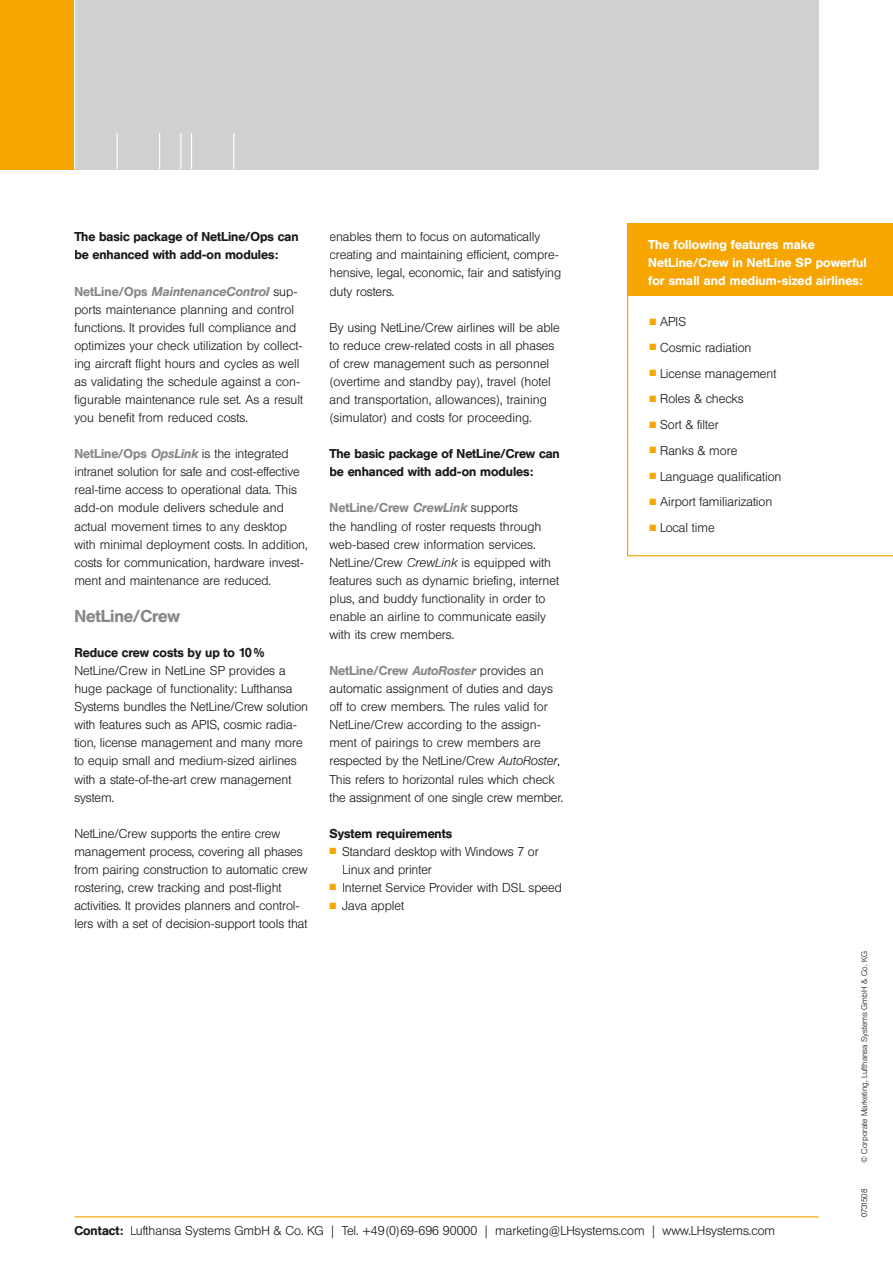
<style>
.page{position:relative;width:893px;height:1263px;background:#fff}
.page>*{position:absolute;margin:0;border:0;box-sizing:border-box;transform-origin:0 0}
.t1{font:500 17.1px "Helvetica BQ";color:#878786}
.t2{font:300 12.75px/18px "Helvetica BQ";color:#1a1a18}
.t3{font:500 12.75px/18px "Helvetica BQ";color:#1a1a18}
.t4{font:500 12.75px/18px "Helvetica BQ";letter-spacing:.01em;color:#fff}
.t5{font:300 8.25px "Helvetica BQ";color:#1a1a18}
.t6{font:300 8.25px "Helvetica BQ";letter-spacing:-.05em;color:#1a1a18}
.s1{font-weight:500;color:#878786}
.s2{font-weight:500;font-style:italic;color:#878786}
.s3{font-style:italic}
.s4{color:#f7a500}
.s5{font-weight:500}
</style>
<div class="page">
<svg style="left:627px;top:296px;width:266px;height:260px"></svg>
<div style="left:627px;top:223px;width:266px;height:73px;background:#f7a500"></div>
<hr style="left:74px;top:1216px;width:745px;height:1px;background:#f7a500">
<div style="left:0;top:0;width:819px;height:169px;background:#d0d0d0"></div>
<div style="left:0;top:0;width:74px;height:169px;background:#f7a500"></div>
<hr style="left:74px;top:0;width:1px;height:169px;background:#fff">
<hr style="left:180px;top:133px;width:1px;height:36px;background:#fff">
<hr style="left:191px;top:133px;width:1px;height:36px;background:#fff">
<hr style="left:233px;top:133px;width:1px;height:36px;background:#fff">
<hr style="left:117px;top:133px;width:1px;height:36px;background:#fff">
<hr style="left:159px;top:133px;width:1px;height:36px;background:#fff">
<p class="t3" style="left:74px;top:228px;width:226px">The basic package of NetLine/Ops can be enhanced with add-on modules:</p>
<p class="t2" style="left:74px;top:282px;width:230px"><span class="s1">NetLine/Ops</span> <span class="s2">MaintenanceControl</span> sup&shy;ports maintenance planning and control functions. It provides full compliance and optimizes your check utilization by collect&shy;ing aircraft flight hours and cycles as well as validating the schedule against a con&shy;figurable maintenance rule set. As a result you benefit from reduced costs.</p>
<p class="t2" style="left:74px;top:445px;width:235px"><span class="s1">NetLine/Ops</span> <span class="s2">OpsLink</span> is the integrated intranet solution for safe and cost-effective real-time access to operational data. This add-on module delivers schedule and actual movement times to any desktop with minimal deployment costs. In addition, costs for communication, hardware invest&shy;ment and maintenance are reduced.</p>
<h1 class="t1" style="left:74px;top:606px;width:107px">NetLine/Crew</h1>
<p class="t3" style="left:74px;top:644px;width:191px">Reduce crew costs by up to 10 %</p>
<p class="t2" style="left:74px;top:662px;width:235px">NetLine/Crew in NetLine SP provides a huge package of functionality: Lufthansa Systems bundles the NetLine/Crew solution with features such as APIS, cosmic radia&shy;tion, license management and many more to equip small and medium-sized airlines with a state-of-the-art crew management system.</p>
<p class="t2" style="left:74px;top:824px;width:235px">NetLine/Crew supports the entire crew management process, covering all phases from pairing construction to automatic crew rostering, crew tracking and post-flight activities. It provides planners and control&shy;lers with a set of decision-support tools that</p>
<p class="t2" style="left:330px;top:228px;width:233px">enables them to focus on automatically creating and maintaining efficient, compre&shy;hensive, legal, economic, fair and satisfying duty rosters.</p>
<p class="t2" style="left:330px;top:318px;width:232px">By using NetLine/Crew airlines will be able to reduce crew-related costs in all phases of crew management such as personnel (overtime and standby pay), travel (hotel and transportation, allowances), training (simulator) and costs for proceeding.</p>
<p class="t3" style="left:330px;top:445px;width:232px">The basic package of NetLine/Crew can be enhanced with add-on modules:</p>
<p class="t2" style="left:330px;top:499px;width:231px"><span class="s1">NetLine/Crew</span> <span class="s2">CrewLink</span> supports<br>the handling of roster requests through web-based crew information services.<br>NetLine/Crew <span class="s3">CrewLink</span> is equipped with features such as dynamic briefing, internet plus, and buddy functionality in order to enable an airline to communicate easily with its crew members.</p>
<p class="t2" style="left:330px;top:662px;width:235px"><span class="s1">NetLine/Crew</span> <span class="s2">AutoRoster</span> provides an automatic assignment of duties and days off to crew members. The rules valid for NetLine/Crew according to the assign&shy;ment of pairings to crew members are respected by the NetLine/Crew <span class="s3">AutoRoster</span>.<br>This refers to horizontal rules which check the assignment of one single crew member.</p>
<p class="t3" style="left:330px;top:824px;width:124px">System requirements</p>
<p class="t2" style="left:342px;top:843px;width:198px;text-indent:-13px"><span class="s4">■</span> Standard desktop with Windows 7 or<br>Linux and printer</p>
<p class="t2" style="left:330px;top:879px;width:234px"><span class="s4">■</span> Internet Service Provider with DSL speed</p>
<p class="t2" style="left:330px;top:897px;width:76px"><span class="s4">■</span> Java applet</p>
<p class="t4" style="left:648px;top:236px;width:220px">The following features make<br>NetLine/Crew in NetLine SP powerful for small and medium-sized airlines:</p>
<p class="t2" style="left:649px;top:313px;width:38px"><span class="s4">■</span> APIS</p>
<p class="t2" style="left:649px;top:339px;width:104px"><span class="s4">■</span> Cosmic radiation</p>
<p class="t2" style="left:649px;top:365px;width:128px"><span class="s4">■</span> License management</p>
<p class="t2" style="left:649px;top:390px;width:96px"><span class="s4">■</span> Roles &amp; checks</p>
<p class="t2" style="left:649px;top:416px;width:71px"><span class="s4">■</span> Sort &amp; filter</p>
<p class="t2" style="left:649px;top:442px;width:89px"><span class="s4">■</span> Ranks &amp; more</p>
<p class="t2" style="left:649px;top:467px;width:134px"><span class="s4">■</span> Language qualification</p>
<p class="t2" style="left:649px;top:493px;width:124px"><span class="s4">■</span> Airport familiarization</p>
<p class="t2" style="left:649px;top:519px;width:67px"><span class="s4">■</span> Local time</p>
<p class="t5" style="left:860px;top:1163px;width:214px;rotate:-90deg">© Corporate Marketing, Lufthansa Systems GmbH &amp; Co. KG</p>
<p class="t6" style="left:860px;top:1217px;width:30px;rotate:-90deg">0731508</p>
<p class="t2" style="left:74px;top:1222px;width:702px"><span class="s5">Contact:</span> Lufthansa Systems GmbH &amp; Co. KG | Tel. +49(0)69-696 90000 | marketing@LHsystems.com | www.LHsystems.com</p>
</div>
